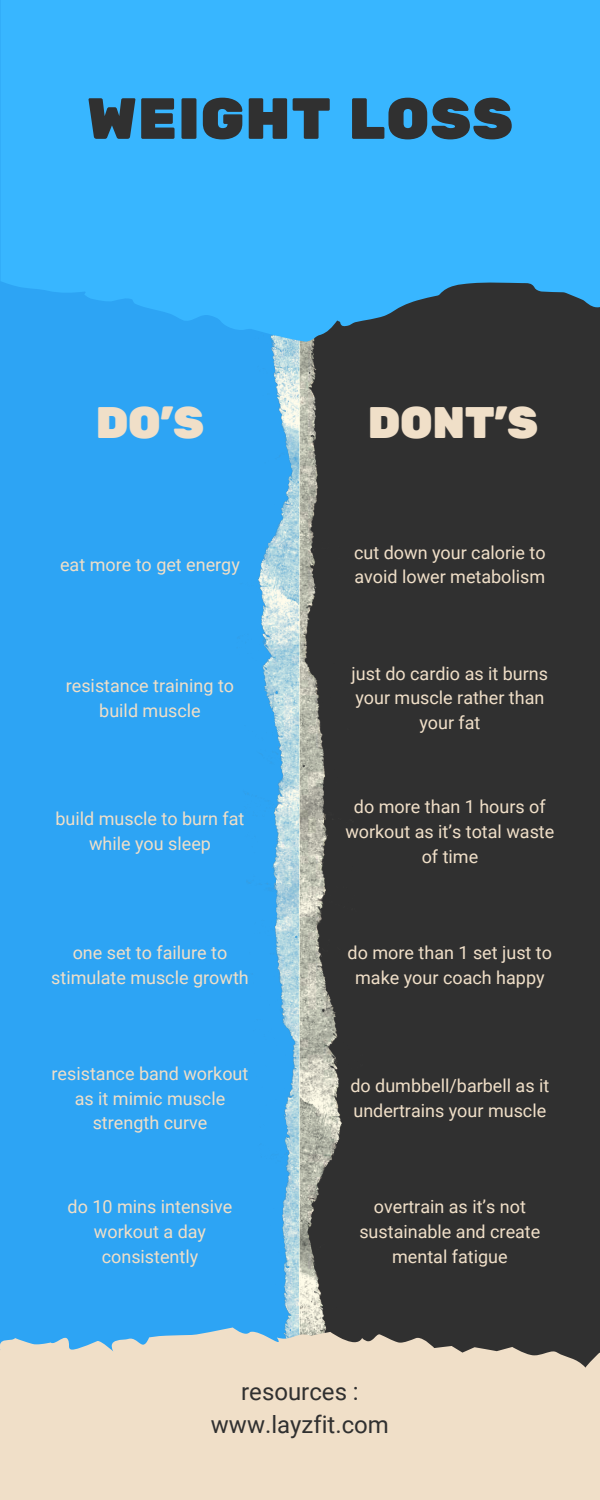
<style>
.page{position:relative;width:600px;height:1500px;background:#2da4f4}
.page>*{position:absolute;margin:0;border:0;box-sizing:border-box;transform-origin:0 0}
.t1{font:58px "Rubik One";color:#303030}
.t2{font:44px "Rubik One";letter-spacing:-.025em;color:#f0dfc8}
.t3{font:24px "Roboto";color:#303030}
.t4{font:18px/24.8px "Roboto";color:#f0dfc8;text-align:center}
</style>
<div class="page">
<img style="left:246px;top:342px;width:54px;height:986px">
<div style="left:300px;top:0;width:300px;height:1500px;background:#303030"></div>
<img style="left:300px;top:342px;width:42px;height:986px">
<svg style="left:1px;top:0;width:599px;height:342px;background:#37adf2"></svg>
<svg style="left:0;top:1328px;width:600px;height:172px;background:#e0d4c2"></svg>
<p class="t1" style="left:87px;top:85px;width:428px">WEIGHT LOSS</p>
<p class="t2" style="left:96px;top:397px;width:111px">DO'S</p>
<p class="t2" style="left:368px;top:397px;width:172px">DONT'S</p>
<p class="t4" style="left:60px;top:552px;width:181px">eat more to get energy</p>
<p class="t4" style="left:66px;top:673px;width:170px">resistance training to build muscle</p>
<p class="t4" style="left:56px;top:807px;width:190px">build muscle to burn fat while you sleep</p>
<p class="t4" style="left:354px;top:540px;width:193px;text-align:left">cut down your calorie to avoid lower metabolism</p>
<p class="t4" style="left:352px;top:661px;width:198px">just do cardio as it burns your muscle rather than your fat</p>
<p class="t4" style="left:345px;top:795px;width:210px">do more than 1 hours of workout as it’s total waste of time</p>
<p class="t4" style="left:51px;top:940px;width:199px">one set to failure to stimulate muscle growth</p>
<p class="t4" style="left:348px;top:940px;width:206px">do more than 1 set just to make your coach happy</p>
<p class="t4" style="left:52px;top:1061px;width:198px">resistance band workout as it mimic muscle strength curve</p>
<p class="t4" style="left:350px;top:1074px;width:200px;text-align:left">do dumbbell/barbell as it undertrains your muscle</p>
<p class="t4" style="left:68px;top:1195px;width:166px">do 10 mins intensive workout a day consistently</p>
<p class="t4" style="left:359px;top:1195px;width:183px">overtrain as it’s not sustainable and create mental fatigue</p>
<p class="t3" style="left:241px;top:1378px;width:119px">resources :</p>
<p class="t3" style="left:211px;top:1411px;width:180px">www.layzfit.com</p>
</div>
